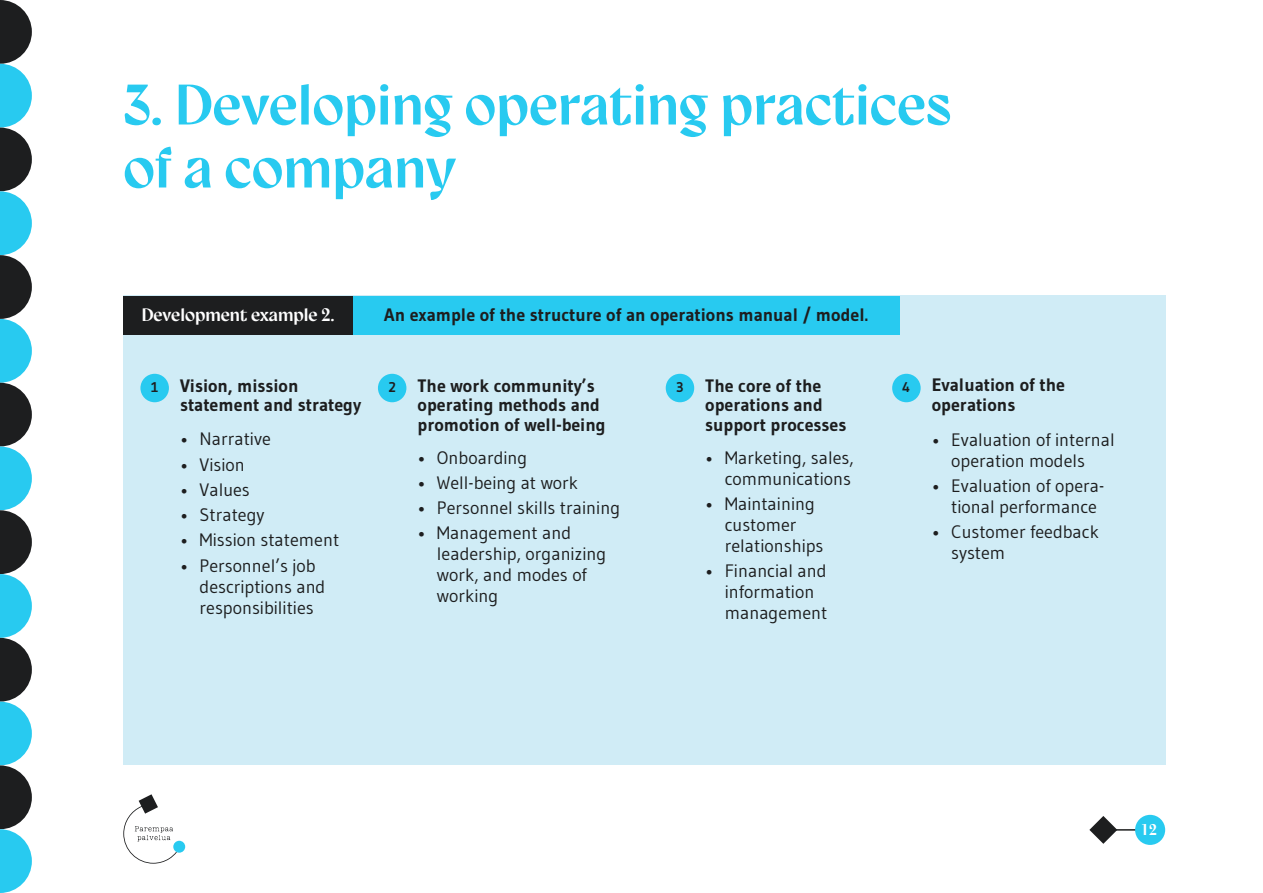
<style>
.page{position:relative;width:1263px;height:893px;background:#fff}
.page>*{position:absolute;margin:0;border:0;box-sizing:border-box;transform-origin:0 0}
.t1{font:300 57px/63px "Gyst Variable Roman";color:#28caf0}
.t2{font:18px/21px "Gudea";color:#1d1e1f}
.t3{font:700 18px/19.5px "Gudea";color:#1d1e1f}
.t4{font:300 18px "Gyst Variable Roman";color:#fff}
.t5{font:300 15.45px "Gyst Variable Roman";color:#fff}
.t6{font:700 14.1px "Gudea";color:#1d1e1f}
</style>
<div class="page">
<svg style="left:123px;top:794px;width:62px;height:70px"></svg>
<svg style="left:1089px;top:816px;width:28px;height:28px"></svg>
<hr style="left:1110px;top:829px;width:37px;height:2px;background:#1d1e1f">
<div style="left:1135px;top:815px;width:30px;height:30px;background:#28caf0;border-radius:50%"></div>
<div style="left:123px;top:296px;width:1042px;height:469px;background:#d0ecf6"></div>
<svg style="left:0;top:0;width:32px;height:893px"></svg>
<div style="left:140px;top:374px;width:29px;height:28px;background:#28caf0;border-radius:50%"></div>
<div style="left:666px;top:374px;width:28px;height:28px;background:#28caf0;border-radius:50%"></div>
<div style="left:892px;top:374px;width:29px;height:28px;background:#28caf0;border-radius:50%"></div>
<div style="left:378px;top:374px;width:28px;height:28px;background:#28caf0;border-radius:50%"></div>
<div style="left:123px;top:296px;width:230px;height:38px;background:#1d1e1f"></div>
<div style="left:353px;top:296px;width:546px;height:38px;background:#28caf0"></div>
<h1 class="t1" style="left:123px;top:74px;width:830px">3. Developing operating practices of a company</h1>
<p class="t4" style="left:142px;top:305px;width:194px">Development example 2.</p>
<p class="t3" style="left:384px;top:305px;width:485px">An example of the structure of an operations manual / model.</p>
<p class="t3" style="left:417px;top:375px;width:190px">The work community’s operating methods and promotion of well-being</p>
<p class="t3" style="left:180px;top:376px;width:183px">Vision, mission statement and strategy</p>
<p class="t3" style="left:705px;top:376px;width:143px">The core of the operations and support processes</p>
<p class="t3" style="left:932px;top:375px;width:135px">Evaluation of the operations</p>
<p class="t6" style="left:151px;top:379px;width:9px">1</p>
<p class="t6" style="left:388px;top:379px;width:9px">2</p>
<p class="t6" style="left:676px;top:379px;width:9px">3</p>
<p class="t6" style="left:903px;top:379px;width:9px">4</p>
<p class="t2" style="left:932px;top:428px;width:185px;text-align:center">• Evaluation of internal operation models</p>
<p class="t2" style="left:951px;top:475px;width:155px;text-indent:-19px">• Evaluation of opera&shy;tional performance</p>
<p class="t2" style="left:951px;top:521px;width:149px;text-indent:-19px">• Customer feedback system</p>
<p class="t2" style="left:180px;top:428px;width:92px">• Narrative</p>
<p class="t2" style="left:180px;top:454px;width:66px">• Vision</p>
<p class="t2" style="left:180px;top:479px;width:71px">• Values</p>
<p class="t2" style="left:180px;top:504px;width:86px">• Strategy</p>
<p class="t2" style="left:180px;top:529px;width:161px">• Mission statement</p>
<p class="t2" style="left:200px;top:555px;width:127px;text-indent:-19px">• Personnel’s job descriptions and responsibilities</p>
<p class="t2" style="left:417px;top:446px;width:111px">• Onboarding</p>
<p class="t2" style="left:417px;top:472px;width:162px">• Well-being at work</p>
<p class="t2" style="left:417px;top:497px;width:204px">• Personnel skills training</p>
<p class="t2" style="left:437px;top:522px;width:171px;text-indent:-19px">• Management and leadership, organizing work, and modes of working</p>
<p class="t2" style="left:705px;top:446px;width:150px;text-align:right">• Marketing, sales, communications</p>
<p class="t2" style="left:725px;top:493px;width:100px;text-indent:-19px">• Maintaining customer relationships</p>
<p class="t2" style="left:725px;top:560px;width:104px;text-indent:-19px">• Financial and information management</p>
<p class="t5" style="left:1142px;top:821px;width:16px">12</p>
</div>
